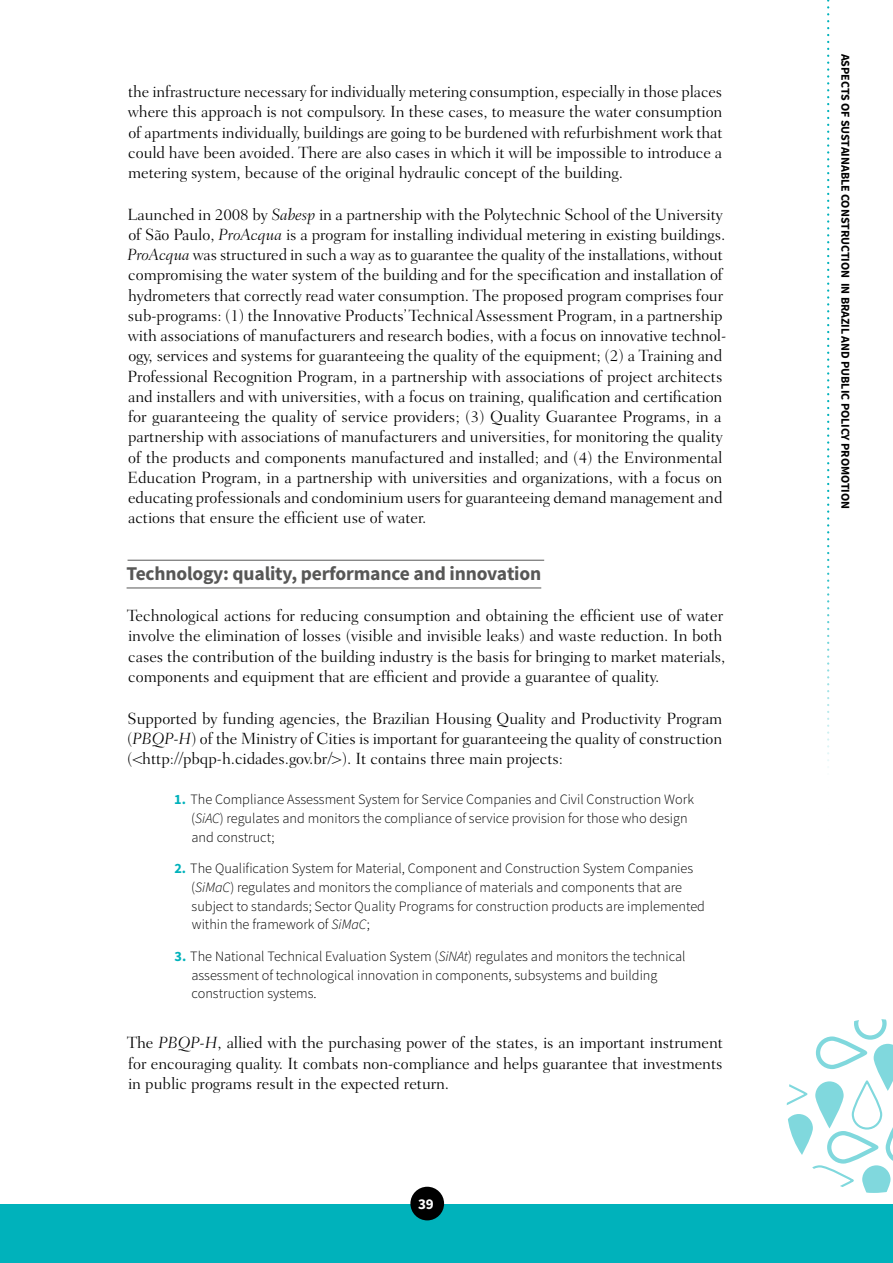
<style>
.page{position:relative;width:893px;height:1263px;background:#fff}
.page>*{position:absolute;margin:0;border:0;box-sizing:border-box;transform-origin:0 0}
.t1{font:700 19.5px "Source Sans Pro";letter-spacing:-.01em;color:#575756}
.t2{font:300 16.5px/20.2px "Fairfield LT Std";letter-spacing:-.005em;color:#000;text-align:justify}
.t3{font:700 15px "Source Sans Pro";color:#fff}
.t4{font:300 14.25px/18.8px "Source Sans Pro";color:#000}
.t5{font:700 12px "Source Sans Pro";letter-spacing:-.005em;color:#000}
.s1{font-style:italic}
.s2{font-weight:700;color:#00b2bb}
</style>
<div class="page">
<svg style="left:787px;top:1019px;width:106px;height:174px"></svg>
<div style="left:0;top:1204px;width:893px;height:59px;background:#00b2bb"></div>
<svg style="left:827px;top:0;width:2px;height:768px"></svg>
<div style="left:410px;top:1187px;width:34px;height:33px;background:#000;border-radius:50%"></div>
<hr style="left:128px;top:560px;width:416px;height:1px;background:#575756">
<hr style="left:127px;top:588px;width:414px;height:1px;background:#575756">
<p class="t2" style="left:128px;top:82px;width:596px">the infrastructure necessary for individually metering consumption, especially in those places where this approach is not compulsory. In these cases, to measure the water consumption of apartments individually, buildings are going to be burdened with refurbishment work that could have been avoided. There are also cases in which it will be impossible to introduce a metering system, because of the original hydraulic concept of the building.</p>
<p class="t2" style="left:127px;top:204px;width:600px;text-align:left">Launched in 2008 by <span class="s1">Sabesp</span> in a partnership with the Polytechnic School of the University of São Paulo, <span class="s1">ProAcqua</span> is a program for installing individual metering in existing buildings.<br><span class="s1">ProAcqua</span> was structured in such a way as to guarantee the quality of the installations, without compromising the water system of the building and for the specification and installation of hydrometers that correctly read water consumption. The proposed program comprises four sub-programs: (1) the Innovative Products’ Technical Assessment Program, in a partnership with associations of manufacturers and research bodies, with a focus on innovative technol&shy;ogy, services and systems for guaranteeing the quality of the equipment; (2) a Training and Professional Recognition Program, in a partnership with associations of project architects and installers and with universities, with a focus on training, qualification and certification for guaranteeing the quality of service providers; (3) Quality Guarantee Programs, in a partnership with associations of manufacturers and universities, for monitoring the quality of the products and components manufactured and installed; and (4) the Environmental Education Program, in a partnership with universities and organizations, with a focus on educating professionals and condominium users for guaranteeing demand management and actions that ensure the efficient use of water.</p>
<p class="t1" style="left:127px;top:561px;width:416px">Technology: quality, performance and innovation</p>
<p class="t2" style="left:127px;top:606px;width:600px;text-align:left">Technological actions for reducing consumption and obtaining the efficient use of water involve the elimination of losses (visible and invisible leaks) and waste reduction. In both cases the contribution of the building industry is the basis for bringing to market materials, components and equipment that are efficient and provide a guarantee of quality.</p>
<p class="t2" style="left:127px;top:708px;width:597px">Supported by funding agencies, the Brazilian Housing Quality and Productivity Program (<span class="s1">PBQP-H</span>) of the Ministry of Cities is important for guaranteeing the quality of construction (&lt;http://pbqp-h.cidades.gov.br/&gt;). It contains three main projects:</p>
<p class="t4" style="left:191px;top:790px;width:504px;text-indent:-17px"><span class="s2">1.</span> The Compliance Assessment System for Service Companies and Civil Construction Work (<span class="s1">SiAC</span>) regulates and monitors the compliance of service provision for those who design and construct;</p>
<p class="t4" style="left:191px;top:859px;width:515px;text-indent:-17px"><span class="s2">2.</span> The Qualification System for Material, Component and Construction System Companies (<span class="s1">SiMaC</span>) regulates and monitors the compliance of materials and components that are subject to standards; Sector Quality Programs for construction products are implemented within the framework of <span class="s1">SiMaC</span>;</p>
<p class="t4" style="left:191px;top:947px;width:496px;text-indent:-17px"><span class="s2">3.</span> The National Technical Evaluation System (<span class="s1">SiNAt</span>) regulates and monitors the technical assessment of technological innovation in components, subsystems and building construction systems.</p>
<p class="t2" style="left:127px;top:1033px;width:598px">The <span class="s1">PBQP-H</span>, allied with the purchasing power of the states, is an important instrument for encouraging quality. It combats non-compliance and helps guarantee that investments in public programs result in the expected return.</p>
<p class="t3" style="left:418px;top:1194px;width:17px">39</p>
<p class="t5" style="left:853px;top:54px;width:457px;rotate:90deg">Aspects of Sustainable Construction in Brazil and Public Policy Promotion</p>
</div>
